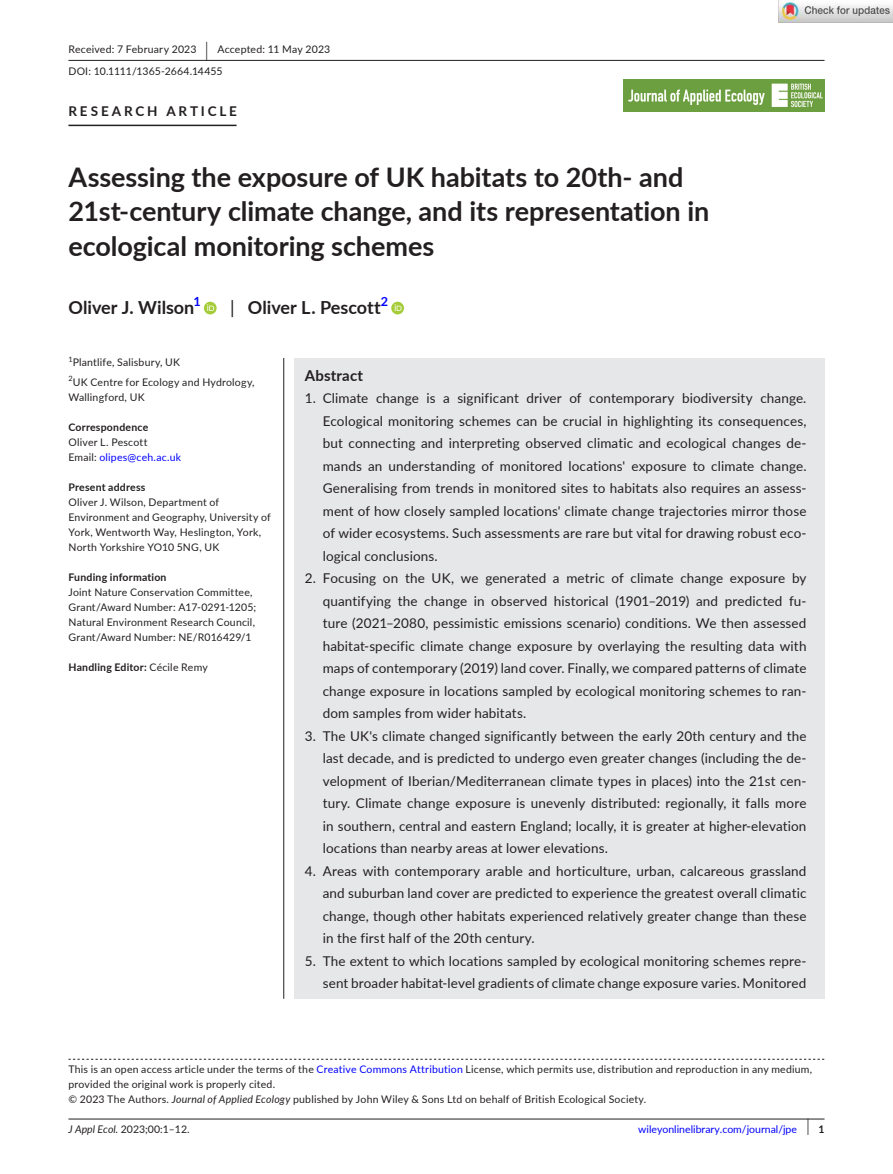
<style>
.page{position:relative;width:893px;height:1174px;background:#fff}
.page>*{position:absolute;margin:0;border:0;box-sizing:border-box;transform-origin:0 0}
.t1{font:700 27px/34.5px "Lato";letter-spacing:-.005em;color:#231f20}
.t2{font:700 18px "Lato";color:#231f20}
.t3{font:700 15px "Lato";letter-spacing:.015em;color:#231f20}
.t4{font:13.5px/22.5px "Lato";letter-spacing:.01em;color:#231f20;text-align:justify}
.t5{font:700 13.5px "Lato";letter-spacing:.21em;color:#231f20}
.t6{font:10.5px/15px "Lato";letter-spacing:.02em;color:#231f20}
.t7{font:700 10.5px "Lato";letter-spacing:.02em;color:#231f20}
.t8{font:10.5px "Lato";color:#00f}
.t9{font:7.35px "Lato";color:#231f20}
.s1{font-size:19.65px}
.s2{font-weight:400}
.s3{color:#00f}
.s4{font-style:italic}
.s5{font-size:17.4px;color:#231f20}
.s6{font-weight:700;color:#231f20}
</style>
<div class="page">
<hr style="left:68px;top:1118px;width:756px;height:1px;background:#231f20">
<img style="left:623px;top:79px;width:201px;height:33px">
<hr style="left:68px;top:60px;width:756px;height:1px;background:#231f20">
<hr style="left:68px;top:125px;width:169px;height:1px;background:#231f20">
<div style="left:204px;top:302px;width:13px;height:12px;background:#a5cd39;border-radius:50%"></div>
<svg style="left:207px;top:304px;width:7px;height:7px"></svg>
<svg style="left:391px;top:302px;width:13px;height:12px"></svg>
<svg style="left:395px;top:304px;width:7px;height:7px"></svg>
<svg style="left:68px;top:1058px;width:756px;height:1px"></svg>
<div style="left:294px;top:358px;width:530px;height:640px;background:#e6e7e9"></div>
<hr style="left:283px;top:358px;width:1px;height:640px;background:#231f20">
<img style="left:779px;top:0;width:114px;height:22px">
<p class="t6" style="left:68px;top:38px;width:263px;line-height:21.8px">Received: 7 February 2023 <span class="s1">|</span> Accepted: 11 May 2023<br>DOI: 10.1111/1365-2664.14455</p>
<p class="t5" style="left:68px;top:106px;width:170px">RESEARCH ARTICLE</p>
<h1 class="t1" style="left:68px;top:162px;width:642px">Assessing the exposure of UK habitats to 20th- and<br>21st- century climate change, and its representation in ecological monitoring schemes</h1>
<h2 class="t2" style="left:68px;top:300px;width:134px">Oliver J. Wilson<sup>1</sup></h2>
<h2 class="t2" style="left:230px;top:300px;width:160px"><span class="s2">|</span> Oliver L. Pescott<sup>2</sup></h2>
<p class="t9" style="left:68px;top:356px;width:6px">1</p>
<p class="t6" style="left:73px;top:355px;width:109px">Plantlife, Salisbury, UK</p>
<p class="t9" style="left:68px;top:375px;width:6px">2</p>
<p class="t6" style="left:68px;top:374px;width:187px;text-indent:4px">UK Centre for Ecology and Hydrology,<br>Wallingford, UK</p>
<p class="t7" style="left:68px;top:423px;width:81px">Correspondence</p>
<p class="t6" style="left:68px;top:434px;width:114px">Oliver L. Pescott<br>Email: <span class="s3">olipes@ceh.ac.uk</span></p>
<p class="t7" style="left:68px;top:483px;width:79px">Present address</p>
<p class="t6" style="left:68px;top:494px;width:204px">Oliver J. Wilson, Department of Environment and Geography, University of York, Wentworth Way, Heslington, York, North Yorkshire YO10 5NG, UK</p>
<p class="t7" style="left:68px;top:573px;width:100px">Funding information</p>
<p class="t6" style="left:68px;top:584px;width:189px">Joint Nature Conservation Committee, Grant/Award Number: A17- 0291- 1205; Natural Environment Research Council, Grant/Award Number: NE/R016429/1</p>
<p class="t7" style="left:68px;top:663px;width:141px">Handling Editor: <span class="s2">Cécile Remy</span></p>
<p class="t3" style="left:305px;top:369px;width:60px">Abstract</p>
<p class="t4" style="left:323px;top:386px;width:485px;text-indent:-18px">1. Climate change is a significant driver of contemporary biodiversity change.<br>Ecological monitoring schemes can be crucial in highlighting its consequences, but connecting and interpreting observed climatic and ecological changes de&shy;mands an understanding of monitored locations' exposure to climate change.<br>Generalising from trends in monitored sites to habitats also requires an assess&shy;ment of how closely sampled locations' climate change trajectories mirror those of wider ecosystems. Such assessments are rare but vital for drawing robust eco&shy;logical conclusions.</p>
<p class="t4" style="left:323px;top:566px;width:485px;text-indent:-18px">2. Focusing on the UK, we generated a metric of climate change exposure by quantifying the change in observed historical (1901– 2019) and predicted fu&shy;ture (2021– 2080, pessimistic emissions scenario) conditions. We then assessed habitat- specific climate change exposure by overlaying the resulting data with maps of contemporary (2019) land cover. Finally, we compared patterns of climate change exposure in locations sampled by ecological monitoring schemes to ran&shy;dom samples from wider habitats.</p>
<p class="t4" style="left:323px;top:724px;width:485px;text-indent:-18px">3. The UK's climate changed significantly between the early 20th century and the last decade, and is predicted to undergo even greater changes (including the de&shy;velopment of Iberian/Mediterranean climate types in places) into the 21st cen&shy;tury. Climate change exposure is unevenly distributed: regionally, it falls more in southern, central and eastern England; locally, it is greater at higher- elevation locations than nearby areas at lower elevations.</p>
<p class="t4" style="left:323px;top:859px;width:485px;text-indent:-18px">4. Areas with contemporary arable and horticulture, urban, calcareous grassland and suburban land cover are predicted to experience the greatest overall climatic change, though other habitats experienced relatively greater change than these in the first half of the 20th century.</p>
<p class="t4" style="left:305px;top:949px;width:503px;text-align:right">5. The extent to which locations sampled by ecological monitoring schemes repre&shy;sent broader habitat- level gradients of climate change exposure varies. Monitored</p>
<p class="t6" style="left:68px;top:1061px;width:745px">This is an open access article under the terms of the <span class="s3">Creative Commons Attribution</span> License, which permits use, distribution and reproduction in any medium, provided the original work is properly cited.<br>© 2023 The Authors. <span class="s4">Journal of Applied Ecology</span> published by John Wiley &amp; Sons Ltd on behalf of British Ecological Society.</p>
<p class="t6" style="left:68px;top:1122px;width:123px"><span class="s4">J Appl Ecol.</span> 2023;00:1–12.</p>
<p class="t8" style="left:638px;top:1124px;width:188px">wileyonlinelibrary.com/journal/jpe <span class="s5">|</span> <span class="s6">1</span></p>
</div>
